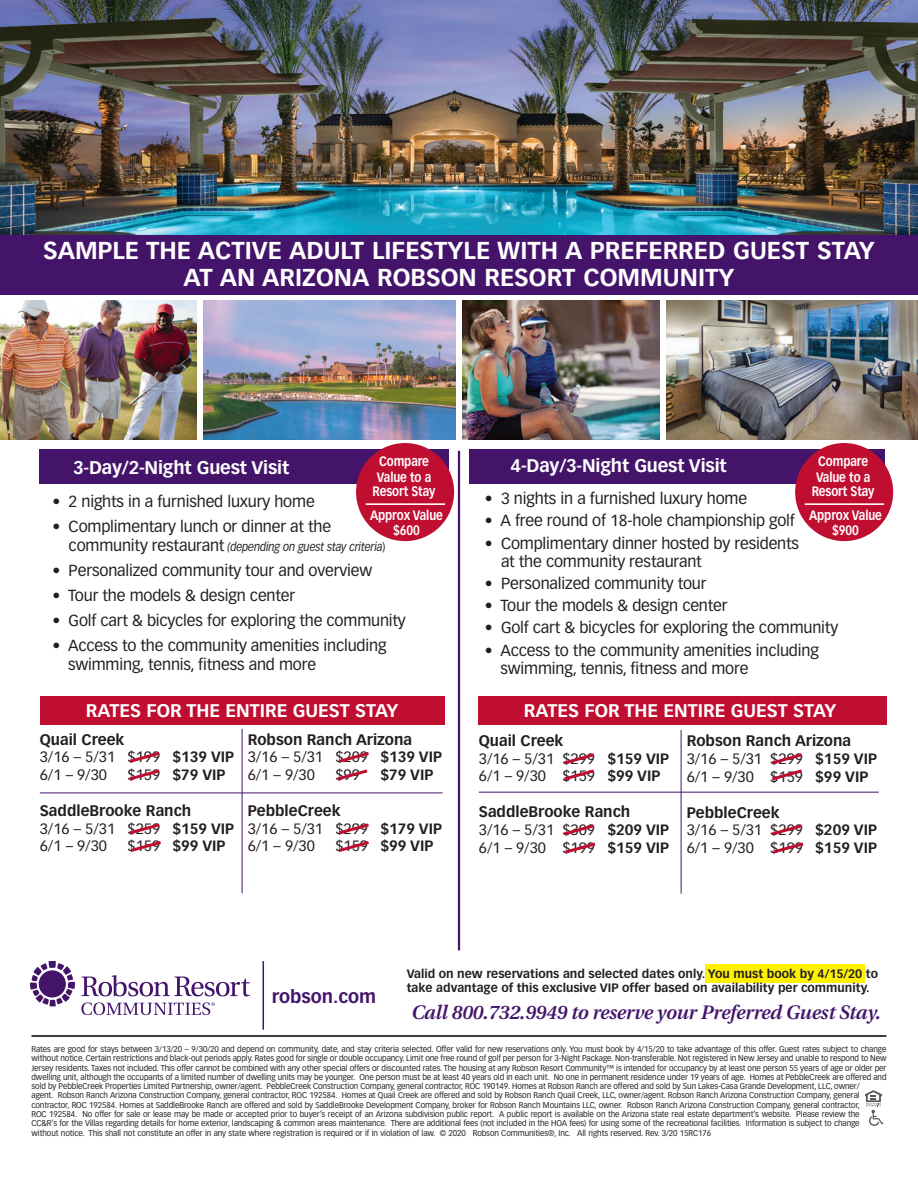
<style>
.page{position:relative;width:918px;height:1188px;background:#fff}
.page>*{position:absolute;margin:0;border:0;box-sizing:border-box;transform-origin:0 0}
.t1{font:700 36px "Vectora LH";color:#fff}
.t2{font:700 24px/27px "Vectora LH";color:#fff;text-align:center}
.t3{font:italic 600 19.5px "Utopia";letter-spacing:-.01em;color:#44146b}
.t4{font:700 18px "Vectora LH";letter-spacing:-.005em;color:#fff}
.t5{font:700 18px "Vectora LH";color:#44146b}
.t6{font:15.75px/18px "Vectora LH";letter-spacing:-.01em;color:#231f20}
.t7{font:700 15px "Vectora LH";color:#231f20}
.t8{font:14.7px/17.7px "Vectora LH";color:#231f20}
.t9{font:700 14.7px "Vectora LH";color:#231f20}
.t10{font:700 13.35px/16.5px "Vectora LH";letter-spacing:-.01em;color:#fff;scale:.85 1}
.t11{font:700 12px/14.4px "Vectora LH";color:#231f20}
.t12{font:italic 12px "Vectora LH";letter-spacing:-.01em;color:#231f20;scale:.89 1}
.t13{font:8.25px/9.3px "Vectora LH";letter-spacing:-.01em;color:#231f20;scale:.96 1}
.s1{font-style:normal;font-size:15.75px}
.s2{font-style:normal}
.s3{font-weight:700}
.s4{font-weight:400}
</style>
<div class="page">
<img style="left:0;top:0;width:918px;height:235px">
<div style="left:470px;top:449px;width:415px;height:34px;background:#44146b"></div>
<div style="left:39px;top:449px;width:409px;height:34px;background:#44146b"></div>
<img style="left:0;top:301px;width:196px;height:139px">
<img style="left:204px;top:301px;width:251px;height:139px">
<img style="left:463px;top:301px;width:196px;height:139px">
<img style="left:666px;top:301px;width:252px;height:139px">
<div style="left:0;top:235px;width:918px;height:59px;background:#44146b"></div>
<hr style="left:458px;top:451px;width:2px;height:499px;background:#44146b">
<svg style="left:865px;top:1090px;width:19px;height:36px"></svg>
<hr style="left:32px;top:1035px;width:854px;height:2px;background:#000">
<svg style="left:82px;top:975px;width:168px;height:21px"></svg>
<svg style="left:30px;top:961px;width:45px;height:46px"></svg>
<div style="left:39px;top:970px;width:27px;height:28px;background:#44146b;border-radius:50%"></div>
<svg style="left:81px;top:1002px;width:134px;height:13px"></svg>
<hr style="left:263px;top:961px;width:1px;height:69px;background:#44146b">
<div style="left:705px;top:964px;width:160px;height:18px;background:#fff101"></div>
<div style="left:356px;top:443px;width:98px;height:98px;background:#c00e31;border-radius:50%"></div>
<hr style="left:366px;top:503px;width:79px;height:2px;background:#fff">
<div style="left:795px;top:443px;width:98px;height:98px;background:#c00e31;border-radius:50%"></div>
<hr style="left:805px;top:503px;width:79px;height:2px;background:#fff">
<div style="left:40px;top:696px;width:405px;height:29px;background:#c00e31"></div>
<div style="left:478px;top:696px;width:409px;height:29px;background:#c00e31"></div>
<hr style="left:242px;top:729px;width:1px;height:164px;background:#44146b">
<hr style="left:40px;top:793px;width:403px;height:1px;background:#44146b">
<hr style="left:681px;top:730px;width:1px;height:164px;background:#44146b">
<hr style="left:479px;top:792px;width:400px;height:1px;background:#44146b">
<svg style="left:772px;top:753px;width:30px;height:28px"></svg>
<svg style="left:129px;top:752px;width:31px;height:29px"></svg>
<svg style="left:337px;top:752px;width:32px;height:29px"></svg>
<svg style="left:564px;top:753px;width:30px;height:28px"></svg>
<svg style="left:563px;top:824px;width:33px;height:30px"></svg>
<svg style="left:339px;top:823px;width:30px;height:29px"></svg>
<svg style="left:129px;top:823px;width:32px;height:29px"></svg>
<svg style="left:772px;top:824px;width:32px;height:30px"></svg>
<h1 class="t1" style="left:58px;top:233px;width:803px">Sample the Resort Lifestyle a at PebbleCreek</h1>
<h2 class="t2" style="left:43px;top:237px;width:833px">SAMPLE THE ACTIVE ADULT LIFESTYLE WITH A PREFERRED GUEST STAY<br>AT AN ARIZONA ROBSON RESORT COMMUNITY</h2>
<h3 class="t10" style="left:377px;top:453px;width:65px">Compare<br>Value to a</h3>
<h3 class="t10" style="left:370px;top:479px;width:87px;line-height:24.3px">Resort Stay<br>Approx Value</h3>
<h3 class="t10" style="left:393px;top:522px;width:33px">$600</h3>
<h3 class="t4" style="left:73px;top:457px;width:218px">3-Day/2-Night Guest Visit</h3>
<h3 class="t6" style="left:52px;top:492px;width:264px">• 2 nights in a furnished luxury home</h3>
<h3 class="t6" style="left:52px;top:517px;width:280px">• Complimentary lunch or dinner at the</h3>
<h3 class="t12" style="left:69px;top:540px;width:357px"><span class="s1">community restaurant</span> (depending on guest stay criteria<span class="s2">)</span></h3>
<h3 class="t6" style="left:52px;top:562px;width:321px">• Personalized community tour and overview</h3>
<h3 class="t6" style="left:52px;top:587px;width:244px">• Tour the models &amp; design center</h3>
<h3 class="t6" style="left:52px;top:612px;width:355px">• Golf cart &amp; bicycles for exploring the community</h3>
<h3 class="t6" style="left:68px;top:636px;width:320px;line-height:19.5px;text-indent:-16px">• Access to the community amenities including swimming, tennis, fitness and more</h3>
<h3 class="t10" style="left:816px;top:453px;width:65px">Compare<br>Value to a</h3>
<h3 class="t10" style="left:809px;top:479px;width:87px;line-height:24.3px">Resort Stay<br>Approx Value</h3>
<h3 class="t10" style="left:832px;top:522px;width:33px">$900</h3>
<h3 class="t4" style="left:511px;top:455px;width:218px">4-Day/3-Night Guest Visit</h3>
<h3 class="t6" style="left:485px;top:489px;width:264px">• 3 nights in a furnished luxury home</h3>
<h3 class="t6" style="left:485px;top:512px;width:312px">• A free round of 18-hole championship golf</h3>
<h3 class="t6" style="left:501px;top:534px;width:300px;text-indent:-16px">• Complimentary dinner hosted by residents at the community restaurant</h3>
<h3 class="t6" style="left:485px;top:574px;width:223px">• Personalized community tour</h3>
<h3 class="t6" style="left:485px;top:597px;width:244px">• Tour the models &amp; design center</h3>
<h3 class="t6" style="left:485px;top:619px;width:355px">• Golf cart &amp; bicycles for exploring the community</h3>
<h3 class="t6" style="left:500px;top:641px;width:320px;text-indent:-16px">• Access to the community amenities including swimming, tennis, fitness and more</h3>
<h3 class="t4" style="left:86px;top:700px;width:314px">RATES FOR THE ENTIRE GUEST STAY</h3>
<h3 class="t4" style="left:524px;top:700px;width:314px">RATES FOR THE ENTIRE GUEST STAY</h3>
<h3 class="t7" style="left:40px;top:730px;width:86px">Quail Creek</h3>
<h3 class="t8" style="left:40px;top:748px;width:196px">3/16 – 5/31 $199 <span class="s3">$139 VIP<br></span>6/1 – 9/30</h3>
<h3 class="t7" style="left:248px;top:730px;width:166px">Robson Ranch Arizona</h3>
<h3 class="t8" style="left:248px;top:748px;width:196px">3/16 – 5/31 $209 <span class="s3">$139 VIP<br></span>6/1 – 9/30</h3>
<h3 class="t7" style="left:479px;top:732px;width:86px">Quail Creek</h3>
<h3 class="t8" style="left:479px;top:750px;width:192px">3/16 – 5/31 $299 <span class="s3">$159 VIP<br></span>6/1 – 9/30 $159 <span class="s3">$99 VIP</span></h3>
<h3 class="t7" style="left:479px;top:803px;width:153px">SaddleBrooke Ranch</h3>
<h3 class="t8" style="left:479px;top:821px;width:192px">3/16 – 5/31 $309 <span class="s3">$209 VIP<br></span>6/1 – 9/30 $199 <span class="s3">$159 VIP</span></h3>
<h3 class="t7" style="left:687px;top:732px;width:166px">Robson Ranch Arizona</h3>
<h3 class="t8" style="left:687px;top:750px;width:192px">3/16 – 5/31 $299 <span class="s3">$159 VIP<br></span>6/1 – 9/30 $159 <span class="s3">$99 VIP</span></h3>
<h3 class="t7" style="left:687px;top:803px;width:95px">PebbleCreek</h3>
<h3 class="t8" style="left:687px;top:821px;width:192px">3/16 – 5/31 $299 <span class="s3">$209 VIP<br></span>6/1 – 9/30 $199 <span class="s3">$159 VIP</span></h3>
<h3 class="t9" style="left:128px;top:766px;width:100px"><span class="s4">$159</span> $79 VIP</h3>
<h3 class="t7" style="left:40px;top:802px;width:153px">SaddleBrooke Ranch</h3>
<h3 class="t8" style="left:40px;top:820px;width:196px">3/16 – 5/31 $259 <span class="s3">$159 VIP<br></span>6/1 – 9/30</h3>
<h3 class="t8" style="left:335px;top:766px;width:26px">$99</h3>
<h3 class="t9" style="left:380px;top:766px;width:55px">$79 VIP</h3>
<h3 class="t7" style="left:248px;top:802px;width:95px">PebbleCreek</h3>
<h3 class="t8" style="left:248px;top:820px;width:196px">3/16 – 5/31 $299 <span class="s3">$179 VIP<br></span>6/1 – 9/30</h3>
<h3 class="t9" style="left:128px;top:837px;width:100px"><span class="s4">$159</span> $99 VIP</h3>
<h3 class="t9" style="left:335px;top:837px;width:100px"><span class="s4">$159</span> $99 VIP</h3>
<h3 class="t5" style="left:272px;top:986px;width:106px">robson.com</h3>
<h3 class="t11" style="left:407px;top:967px;width:473px">Valid on new reservations and selected dates only. You must book by 4/15/20 to take advantage of this exclusive VIP offer based on availability per community.</h3>
<h3 class="t3" style="left:411px;top:1001px;width:471px">Call 800.732.9949 to reserve your Preferred Guest Stay.</h3>
<p class="t13" style="left:32px;top:1044px;width:892px">Rates are good for stays between 3/13/20 – 9/30/20 and depend on community, date, and stay criteria selected. Offer valid for new reservations only. You must book by 4/15/20 to take advantage of this offer. Guest rates subject to change without notice. Certain restrictions and black-out periods apply. Rates good for single or double occupancy. Limit one free round of golf per person for 3-Night Package. Non-transferable. Not registered in New Jersey and unable to respond to New Jersey residents. Taxes not included. This offer cannot be combined with any other special offers or discounted rates. The housing at any Robson Resort Community™ is intended for occupancy by at least one person 55 years of age or older per dwelling unit, although the occupants of a limited number of dwelling units may be younger. One person must be at least 40 years old in each unit. No one in permanent residence under 19 years of age. Homes at PebbleCreek are offered and sold by PebbleCreek Properties Limited Partnership, owner/agent. PebbleCreek Construction Company, general contractor, ROC 190149. Homes at Robson Ranch are offered and sold by Sun Lakes-Casa Grande Development, LLC, owner/<br>agent. Robson Ranch Arizona Construction Company, general contractor, ROC 192584. Homes at Quail Creek are offered and sold by Robson Ranch Quail Creek, LLC, owner/agent. Robson Ranch Arizona Construction Company, general contractor, ROC 192584. Homes at SaddleBrooke Ranch are offered and sold by SaddleBrooke Development Company, broker for Robson Ranch Mountains LLC, owner. Robson Ranch Arizona Construction Company, general contractor,<br>ROC 192584. No offer for sale or lease may be made or accepted prior to buyer’s receipt of an Arizona subdivision public report. A public report is available on the Arizona state real estate department’s website. Please review the CC&amp;R’s for the Villas regarding details for home exterior, landscaping &amp; common areas maintenance. There are additional fees (not included in the HOA fees) for using some of the recreational facilities. Information is subject to change without notice. This shall not constitute an offer in any state where registration is required or if in violation of law. © 2020 Robson Communities®, Inc. All rights reserved. Rev. 3/20 15RC176</p>
</div>
